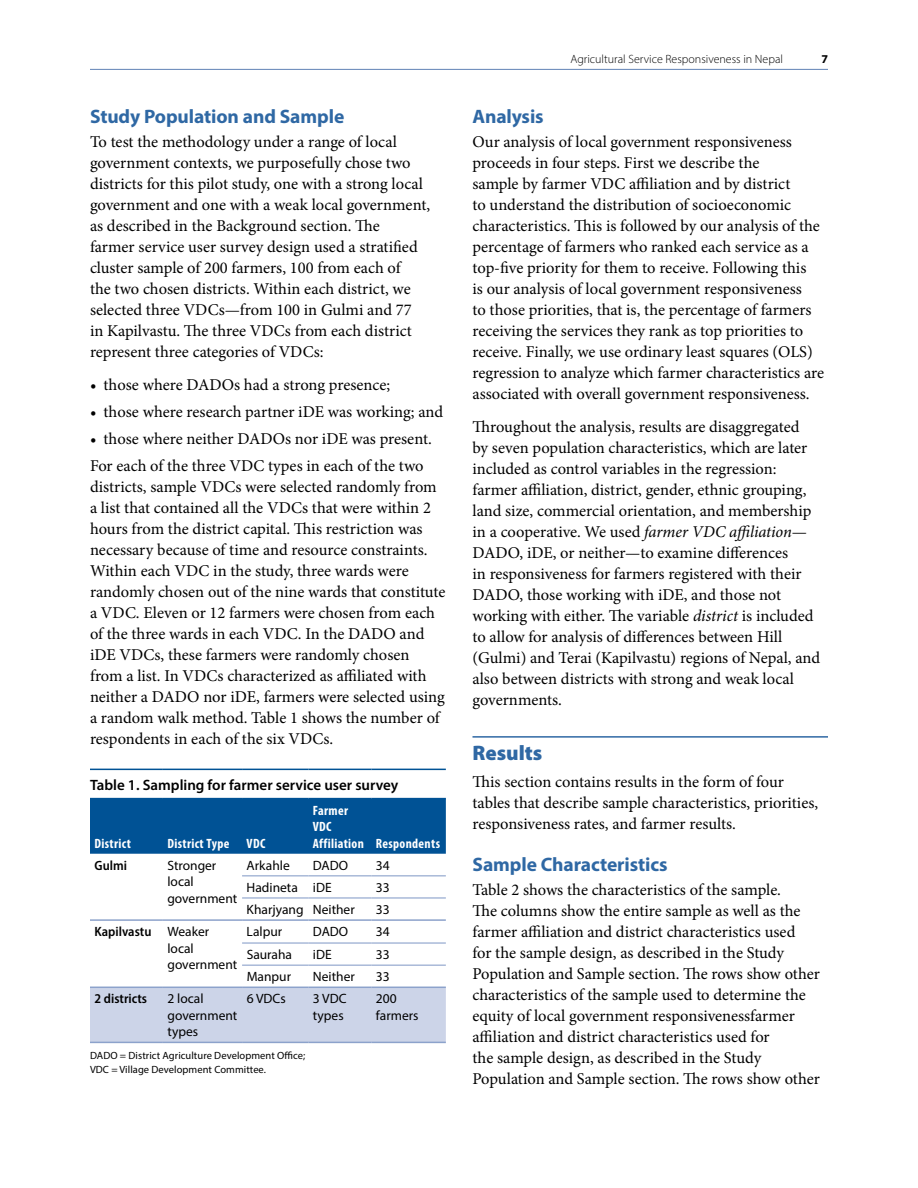
<style>
.page{position:relative;width:918px;height:1188px;background:#fff}
.page>*{position:absolute;margin:0;border:0;box-sizing:border-box;transform-origin:0 0}
.t1{font:900 21px "Myriad Pro";color:#2f68a4}
.t2{font:700 19.5px "Myriad Pro";letter-spacing:-.005em;color:#2f68a4}
.t3{font:16.5px/21px "Minion Pro";color:#000}
.t4{font:600 15px "Myriad Pro";color:#000}
.t5{font:13.5px/16.5px "Myriad Pro";color:#000}
.t6{font:700 condensed 13.5px/16.5px "Myriad Pro";letter-spacing:.025em;color:#fff}
.t7{font:600 semi-condensed 13.5px "Myriad Pro";color:#000}
.t8{font:300 12px "Myriad Pro";color:#000}
.t9{font:700 12px "Myriad Pro";color:#000}
.t10{font:10.5px/13.5px "Myriad Pro";letter-spacing:.005em;color:#000}
.s1{font-weight:600;font-stretch:semi-condensed}
.s2{font-style:italic}
</style>
<div class="page">
<hr style="left:90px;top:69px;width:738px;height:1px;background:#6082b6">
<hr style="left:472px;top:736px;width:356px;height:2px;background:#2f68a4">
<div style="left:90px;top:799px;width:356px;height:55px;background:#005295"></div>
<div style="left:90px;top:988px;width:356px;height:54px;background:#ccd4e8"></div>
<hr style="left:90px;top:769px;width:73px;height:1px;background:#005295">
<hr style="left:163px;top:769px;width:79px;height:1px;background:#005295">
<hr style="left:242px;top:769px;width:66px;height:1px;background:#005295">
<hr style="left:308px;top:769px;width:63px;height:1px;background:#005295">
<hr style="left:371px;top:769px;width:75px;height:1px;background:#005295">
<hr style="left:90px;top:919px;width:73px;height:2px;background:#8ca2cb">
<hr style="left:163px;top:919px;width:79px;height:2px;background:#8ca2cb">
<hr style="left:90px;top:987px;width:73px;height:1px;background:#8ca2cb">
<hr style="left:163px;top:987px;width:79px;height:1px;background:#8ca2cb">
<hr style="left:242px;top:919px;width:66px;height:2px;background:#8ca2cb">
<hr style="left:308px;top:919px;width:63px;height:2px;background:#8ca2cb">
<hr style="left:371px;top:919px;width:75px;height:2px;background:#8ca2cb">
<hr style="left:242px;top:987px;width:66px;height:1px;background:#8ca2cb">
<hr style="left:308px;top:987px;width:63px;height:1px;background:#8ca2cb">
<hr style="left:371px;top:987px;width:75px;height:1px;background:#8ca2cb">
<hr style="left:90px;top:1042px;width:73px;height:1px;background:#8ca2cb">
<hr style="left:163px;top:1042px;width:79px;height:1px;background:#8ca2cb">
<hr style="left:242px;top:1042px;width:66px;height:1px;background:#8ca2cb">
<hr style="left:308px;top:1042px;width:63px;height:1px;background:#8ca2cb">
<hr style="left:371px;top:1042px;width:75px;height:1px;background:#8ca2cb">
<hr style="left:90px;top:798px;width:73px;height:1px;background:#005295">
<hr style="left:163px;top:798px;width:79px;height:1px;background:#005295">
<hr style="left:242px;top:798px;width:66px;height:1px;background:#005295">
<hr style="left:308px;top:798px;width:63px;height:1px;background:#005295">
<hr style="left:371px;top:798px;width:75px;height:1px;background:#005295">
<hr style="left:242px;top:875px;width:66px;height:1px;background:#8ca2cb">
<hr style="left:308px;top:875px;width:63px;height:1px;background:#8ca2cb">
<hr style="left:371px;top:875px;width:75px;height:1px;background:#8ca2cb">
<hr style="left:242px;top:897px;width:66px;height:2px;background:#8ca2cb">
<hr style="left:308px;top:897px;width:63px;height:2px;background:#8ca2cb">
<hr style="left:371px;top:897px;width:75px;height:2px;background:#8ca2cb">
<hr style="left:242px;top:942px;width:66px;height:2px;background:#8ca2cb">
<hr style="left:308px;top:942px;width:63px;height:2px;background:#8ca2cb">
<hr style="left:371px;top:942px;width:75px;height:2px;background:#8ca2cb">
<hr style="left:242px;top:965px;width:66px;height:1px;background:#8ca2cb">
<hr style="left:308px;top:965px;width:63px;height:1px;background:#8ca2cb">
<hr style="left:371px;top:965px;width:75px;height:1px;background:#8ca2cb">
<p class="t2" style="left:90px;top:103px;width:256px">Study Population and Sample</p>
<p class="t3" style="left:90px;top:131px;width:342px">To test the methodology under a range of local government contexts, we purposefully chose two districts for this pilot study, one with a strong local government and one with a weak local government, as described in the Background section. The<br>farmer service user survey design used a stratified cluster sample of 200 farmers, 100 from each of<br>the two chosen districts. Within each district, we selected three VDCs—from 100 in Gulmi and 77<br>in Kapilvastu. The three VDCs from each district represent three categories of VDCs:</p>
<p class="t3" style="left:90px;top:374px;width:302px">• those where DADOs had a strong presence;</p>
<p class="t3" style="left:90px;top:401px;width:355px">• those where research partner iDE was working; and</p>
<p class="t3" style="left:90px;top:425px;width:343px;line-height:27px">• those where neither DADOs nor iDE was present.<br>For each of the three VDC types in each of the two</p>
<p class="t3" style="left:90px;top:476px;width:357px">districts, sample VDCs were selected randomly from a list that contained all the VDCs that were within 2 hours from the district capital. This restriction was necessary because of time and resource constraints.<br>Within each VDC in the study, three wards were randomly chosen out of the nine wards that constitute a VDC. Eleven or 12 farmers were chosen from each of the three wards in each VDC. In the DADO and iDE VDCs, these farmers were randomly chosen from a list. In VDCs characterized as affiliated with neither a DADO nor iDE, farmers were selected using a random walk method. Table 1 shows the number of respondents in each of the six VDCs.</p>
<p class="t4" style="left:90px;top:775px;width:310px">Table 1. Sampling for farmer service user survey</p>
<p class="t6" style="left:94px;top:835px;width:38px">District</p>
<p class="t6" style="left:167px;top:835px;width:64px">District Type</p>
<p class="t6" style="left:247px;top:835px;width:20px">VDC</p>
<p class="t6" style="left:313px;top:802px;width:129px">Farmer<br>VDC<br>Affiliation Respondents</p>
<p class="t7" style="left:95px;top:857px;width:34px">Gulmi</p>
<p class="t5" style="left:167px;top:857px;width:71px">Stronger local government</p>
<p class="t5" style="left:247px;top:857px;width:45px">Arkahle</p>
<p class="t5" style="left:313px;top:857px;width:37px">DADO</p>
<p class="t5" style="left:376px;top:857px;width:15px">34</p>
<p class="t5" style="left:247px;top:879px;width:87px">Hadineta iDE</p>
<p class="t5" style="left:376px;top:879px;width:15px">33</p>
<p class="t5" style="left:247px;top:901px;width:110px">Kharjyang Neither</p>
<p class="t5" style="left:376px;top:901px;width:15px">33</p>
<p class="t5" style="left:167px;top:923px;width:71px;text-indent:-73px"><span class="s1">Kapilvastu</span> Weaker local government</p>
<p class="t5" style="left:247px;top:923px;width:37px">Lalpur</p>
<p class="t5" style="left:313px;top:923px;width:37px">DADO</p>
<p class="t5" style="left:376px;top:923px;width:15px">34</p>
<p class="t5" style="left:247px;top:946px;width:47px">Sauraha</p>
<p class="t5" style="left:313px;top:946px;width:20px">iDE</p>
<p class="t5" style="left:376px;top:946px;width:15px">33</p>
<p class="t5" style="left:247px;top:968px;width:46px">Manpur</p>
<p class="t5" style="left:313px;top:968px;width:43px">Neither</p>
<p class="t5" style="left:376px;top:968px;width:15px">33</p>
<p class="t7" style="left:95px;top:990px;width:54px">2 districts</p>
<p class="t5" style="left:167px;top:990px;width:71px">2 local government types</p>
<p class="t5" style="left:247px;top:990px;width:41px">6 VDCs</p>
<p class="t5" style="left:313px;top:990px;width:35px">3 VDC types</p>
<p class="t5" style="left:376px;top:990px;width:44px">200 farmers</p>
<p class="t10" style="left:90px;top:1049px;width:217px">DADO = District Agriculture Development Office;<br>VDC = Village Development Committee.</p>
<p class="t8" style="left:570px;top:52px;width:214px">Agricultural Service Responsiveness in Nepal</p>
<p class="t9" style="left:821px;top:51px;width:8px">7</p>
<p class="t2" style="left:472px;top:103px;width:73px">Analysis</p>
<p class="t3" style="left:472px;top:131px;width:353px">Our analysis of local government responsiveness proceeds in four steps. First we describe the<br>sample by farmer VDC affiliation and by district<br>to understand the distribution of socioeconomic characteristics. This is followed by our analysis of the percentage of farmers who ranked each service as a top-five priority for them to receive. Following this<br>is our analysis of local government responsiveness<br>to those priorities, that is, the percentage of farmers receiving the services they rank as top priorities to receive. Finally, we use ordinary least squares (OLS) regression to analyze which farmer characteristics are associated with overall government responsiveness.</p>
<p class="t3" style="left:472px;top:416px;width:349px">Throughout the analysis, results are disaggregated<br>by seven population characteristics, which are later included as control variables in the regression: farmer affiliation, district, gender, ethnic grouping, land size, commercial orientation, and membership in a cooperative. We used <span class="s2">farmer VDC affiliation</span>— DADO, iDE, or neither—to examine differences<br>in responsiveness for farmers registered with their DADO, those working with iDE, and those not working with either. The variable <span class="s2">district</span> is included to allow for analysis of differences between Hill (Gulmi) and Terai (Kapilvastu) regions of Nepal, and also between districts with strong and weak local governments.</p>
<p class="t1" style="left:472px;top:739px;width:71px">Results</p>
<p class="t3" style="left:472px;top:771px;width:347px">This section contains results in the form of four tables that describe sample characteristics, priorities, responsiveness rates, and farmer results.</p>
<p class="t2" style="left:472px;top:852px;width:197px">Sample Characteristics</p>
<p class="t3" style="left:472px;top:879px;width:349px">Table 2 shows the characteristics of the sample.<br>The columns show the entire sample as well as the farmer affiliation and district characteristics used<br>for the sample design, as described in the Study Population and Sample section. The rows show other characteristics of the sample used to determine the equity of local government responsivenessfarmer affiliation and district characteristics used for<br>the sample design, as described in the Study Population and Sample section. The rows show other</p>
</div>
